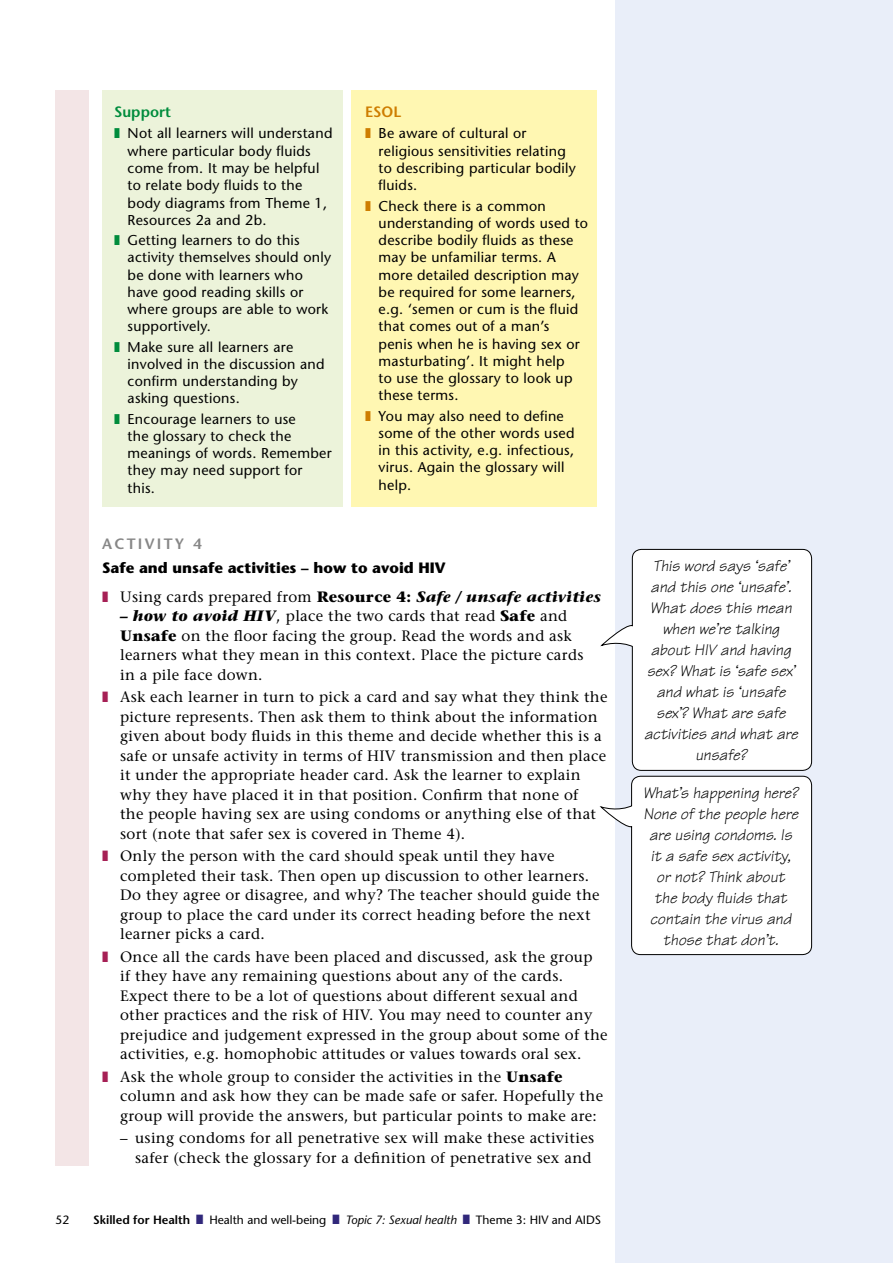
<style>
.page{position:relative;width:893px;height:1263px;background:#fff}
.page>*{position:absolute;margin:0;border:0;box-sizing:border-box;transform-origin:0 0}
.t1{font:italic 16.5px/21px "Tekton";color:#000;text-align:center}
.t2{font:15px/19.5px "Stone Serif";letter-spacing:.02em;color:#000}
.t3{font:700 15px "Stone Sans Std";color:#000}
.t4{font:600 15px "Stone Sans Std";color:#878787}
.t5{font:600 15px "Stone Sans Std";color:#008c3c}
.t6{font:600 15px "Stone Sans Std";color:#ce7d00}
.t7{font:500 14.25px/17.2px "Stone Sans Std";letter-spacing:.02em;color:#000}
.t8{font:500 12px "Stone Sans Std";color:#000}
.s1{color:#008c3c}
.s2{color:#ce7d00}
.s3{color:#a62055}
.s4{font-weight:700}
.s5{font-weight:700;font-style:italic}
.s6{font-weight:600}
.s7{color:#31287b}
.s8{font-style:italic}
</style>
<div class="page">
<div style="left:56px;top:90px;width:32px;height:1075px;background:#f3e5e6"></div>
<div style="left:615px;top:0;width:278px;height:1263px;background:#e9eef9"></div>
<div style="left:102px;top:90px;width:241px;height:417px;background:#ecf3da"></div>
<div style="left:352px;top:90px;width:245px;height:417px;background:#fff7b2"></div>
<svg style="left:601px;top:549px;width:211px;height:222px;background:#f9f9fa"></svg>
<svg style="left:600px;top:775px;width:212px;height:180px;background:#f8f8f9"></svg>
<p class="t5" style="left:114px;top:102px;width:58px">Support</p>
<p class="t7" style="left:128px;top:125px;width:206px;text-indent:-13px"><span class="s1">❚</span> Not all learners will understand where particular body fluids come from. It may be helpful to relate body fluids to the body diagrams from Theme 1,<br>Resources 2a and 2b.</p>
<p class="t7" style="left:128px;top:231px;width:205px;text-indent:-13px"><span class="s1">❚</span> Getting learners to do this activity themselves should only be done with learners who have good reading skills or where groups are able to work supportively.</p>
<p class="t7" style="left:128px;top:338px;width:199px;text-indent:-13px"><span class="s1">❚</span> Make sure all learners are involved in the discussion and confirm understanding by asking questions.</p>
<p class="t7" style="left:128px;top:410px;width:206px;text-indent:-13px"><span class="s1">❚</span> Encourage learners to use<br>the glossary to check the meanings of words. Remember they may need support for this.</p>
<p class="t6" style="left:365px;top:102px;width:27px">ESOL</p>
<p class="t7" style="left:379px;top:125px;width:199px;text-indent:-13px"><span class="s2">❚</span> Be aware of cultural or religious sensitivities relating to describing particular bodily fluids.</p>
<p class="t7" style="left:379px;top:197px;width:211px;text-indent:-13px"><span class="s2">❚</span> Check there is a common understanding of words used to describe bodily fluids as these may be unfamiliar terms. A more detailed description may be required for some learners, e.g. ‘semen or cum is the fluid that comes out of a man’s<br>penis when he is having sex or masturbating’. It might help<br>to use the glossary to look up these terms.</p>
<p class="t7" style="left:379px;top:407px;width:197px;text-indent:-13px"><span class="s2">❚</span> You may also need to define some of the other words used in this activity, e.g. infectious, virus. Again the glossary will help.</p>
<p class="t4" style="left:102px;top:534px;width:11px">ACTI</p>
<p class="t4" style="left:145px;top:534px;width:58px">VITY 4</p>
<p class="t3" style="left:102px;top:558px;width:345px">Safe and unsafe activities – how to avoid HIV</p>
<p class="t2" style="left:102px;top:587px;width:500px"><span class="s3">❚</span> Using cards prepared from <span class="s4">Resource 4:</span> <span class="s5">Safe / unsafe activities</span></p>
<p class="t2" style="left:120px;top:606px;width:465px"><span class="s5">– how to avoid HIV</span>, place the two cards that read <span class="s4">Safe</span> and <span class="s4">Unsafe</span> on the floor facing the group. Read the words and ask learners what they mean in this context. Place the picture cards in a pile face down.</p>
<p class="t2" style="left:120px;top:687px;width:489px;text-indent:-18px"><span class="s3">❚</span> Ask each learner in turn to pick a card and say what they think the picture represents. Then ask them to think about the information given about body fluids in this theme and decide whether this is a safe or unsafe activity in terms of HIV transmission and then place it under the appropriate header card. Ask the learner to explain why they have placed it in that position. Confirm that none of<br>the people having sex are using condoms or anything else of that sort (note that safer sex is covered in Theme 4).</p>
<p class="t2" style="left:120px;top:846px;width:481px;text-indent:-18px"><span class="s3">❚</span> Only the person with the card should speak until they have completed their task. Then open up discussion to other learners.<br>Do they agree or disagree, and why? The teacher should guide the group to place the card under its correct heading before the next learner picks a card.</p>
<p class="t2" style="left:120px;top:947px;width:489px;text-indent:-18px"><span class="s3">❚</span> Once all the cards have been placed and discussed, ask the group<br>if they have any remaining questions about any of the cards.<br>Expect there to be a lot of questions about different sexual and other practices and the risk of HIV. You may need to counter any prejudice and judgement expressed in the group about some of the activities, e.g. homophobic attitudes or values towards oral sex.</p>
<p class="t2" style="left:120px;top:1067px;width:484px;text-indent:-18px"><span class="s3">❚</span> Ask the whole group to consider the activities in the <span class="s4">Unsafe </span>column and ask how they can be made safe or safer. Hopefully the group will provide the answers, but particular points to make are:</p>
<p class="t2" style="left:120px;top:1128px;width:476px;text-align:right">– using condoms for all penetrative sex will make these activities safer (check the glossary for a definition of penetrative sex and</p>
<p class="t8" style="left:56px;top:1212px;width:15px">52</p>
<p class="t8" style="left:93px;top:1212px;width:509px"><span class="s6">Skilled for Health</span> <span class="s7">■</span> Health and well-being <span class="s7">■</span> <span class="s8">Topic 7: Sexual health</span> <span class="s7">■</span> Theme 3: HIV and AIDS</p>
<p class="t1" style="left:644px;top:555px;width:155px">This word says ‘safe’ and this one ‘unsafe’.<br>What does this mean when we’re talking about HIV and having sex? What is ‘safe sex’ and what is ‘unsafe sex’? What are safe activities and what are unsafe?</p>
<p class="t1" style="left:643px;top:782px;width:157px">What’s happening here?<br>None of the people here are using condoms. Is it a safe sex activity, or not? Think about the body fluids that contain the virus and those that don’t.</p>
</div>
